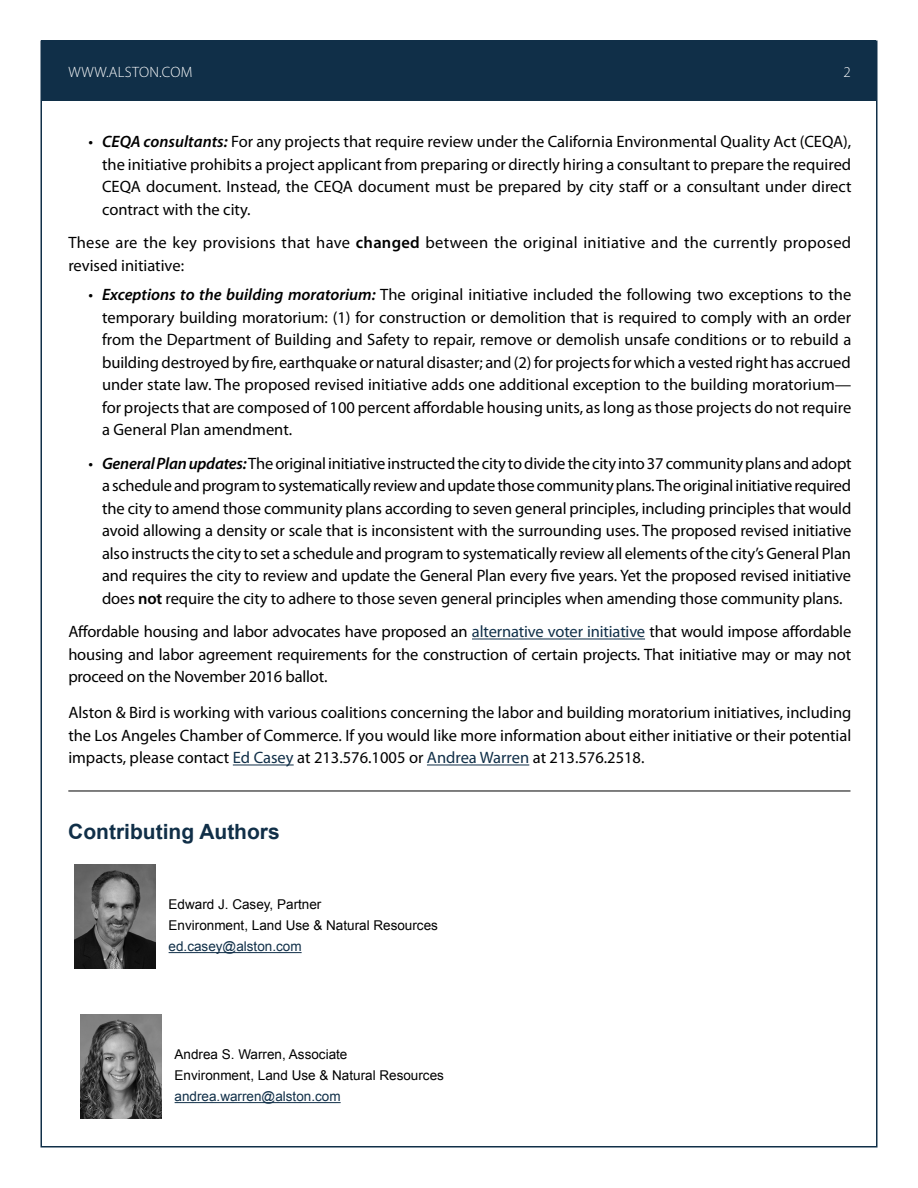
<style>
.page{position:relative;width:918px;height:1188px;background:#fff}
.page>*{position:absolute;margin:0;border:0;box-sizing:border-box;transform-origin:0 0}
.t1{font:700 21px "Arial";color:#102f48}
.t2{font:16.5px/22.5px "Myriad Pro";color:#000;text-align:justify}
.t3{font:300 15px "Myriad Pro";letter-spacing:.02em;color:#fff}
.t4{font:13.5px/21px "Arial";color:#000}
.t5{font:13.5px "Arial";color:#102f48}
.s1{font-weight:600;font-style:italic}
.s2{font-weight:600}
.s3{color:#102f48}
</style>
<div class="page">
<div style="left:42px;top:40px;width:834px;height:61px;background:#102f48"></div>
<hr style="left:472px;top:639px;width:173px;height:1px;background:#102f48">
<hr style="left:233px;top:765px;width:61px;height:1px;background:#102f48">
<hr style="left:427px;top:765px;width:102px;height:1px;background:#102f48">
<hr style="left:68px;top:791px;width:783px;height:1px;background:#000">
<img style="left:74px;top:865px;width:81px;height:103px">
<hr style="left:169px;top:952px;width:133px;height:1px;background:#102f48">
<img style="left:80px;top:1015px;width:81px;height:103px">
<hr style="left:175px;top:1102px;width:166px;height:1px;background:#102f48">
<p class="t3" style="left:68px;top:63px;width:126px">WWW.ALSTON.COM</p>
<p class="t3" style="left:843px;top:63px;width:9px">2</p>
<p class="t2" style="left:102px;top:130px;width:751px;text-indent:-13px">• <span class="s1">CEQA consultants:</span> For any projects that require review under the California Environmental Quality Act (CEQA), the initiative prohibits a project applicant from preparing or directly hiring a consultant to prepare the required CEQA document. Instead, the CEQA document must be prepared by city staff or a consultant under direct contract with the city.</p>
<p class="t2" style="left:68px;top:231px;width:784px">These are the key provisions that have <span class="s2">changed</span> between the original initiative and the currently proposed revised initiative:</p>
<p class="t2" style="left:102px;top:283px;width:751px;text-indent:-13px">• <span class="s1">Exceptions to the building moratorium:</span> The original initiative included the following two exceptions to the temporary building moratorium: (1) for construction or demolition that is required to comply with an order from the Department of Building and Safety to repair, remove or demolish unsafe conditions or to rebuild a building destroyed by fire, earthquake or natural disaster; and (2) for projects for which a vested right has accrued under state law. The proposed revised initiative adds one additional exception to the building moratorium— for projects that are composed of 100 percent affordable housing units, as long as those projects do not require a General Plan amendment.</p>
<p class="t2" style="left:102px;top:452px;width:751px;text-indent:-13px">• <span class="s1">General Plan updates:</span> The original initiative instructed the city to divide the city into 37 community plans and adopt a schedule and program to systematically review and update those community plans. The original initiative required the city to amend those community plans according to seven general principles, including principles that would avoid allowing a density or scale that is inconsistent with the surrounding uses. The proposed revised initiative also instructs the city to set a schedule and program to systematically review all elements of the city’s General Plan and requires the city to review and update the General Plan every five years. Yet the proposed revised initiative does <span class="s2">not</span> require the city to adhere to those seven general principles when amending those community plans.</p>
<p class="t2" style="left:68px;top:620px;width:784px">Affordable housing and labor advocates have proposed an <span class="s3">alternative voter initiative</span> that would impose affordable housing and labor agreement requirements for the construction of certain projects. That initiative may or may not proceed on the November 2016 ballot.</p>
<p class="t2" style="left:68px;top:701px;width:785px">Alston &amp; Bird is working with various coalitions concerning the labor and building moratorium initiatives, including the Los Angeles Chamber of Commerce. If you would like more information about either initiative or their potential impacts, please contact <span class="s3">Ed Casey</span> at 213.576.1005 or <span class="s3">Andrea Warren</span> at 213.576.2518.</p>
<p class="t1" style="left:68px;top:816px;width:213px">Contributing Authors</p>
<p class="t4" style="left:169px;top:894px;width:271px">Edward J. Casey, Partner<br>Environment, Land Use &amp; Natural Resources</p>
<p class="t5" style="left:169px;top:937px;width:135px">ed.casey@alston.com</p>
<p class="t4" style="left:175px;top:1044px;width:271px">Andrea S. Warren, Associate<br>Environment, Land Use &amp; Natural Resources</p>
<p class="t5" style="left:175px;top:1087px;width:168px">andrea.warren@alston.com</p>
</div>
